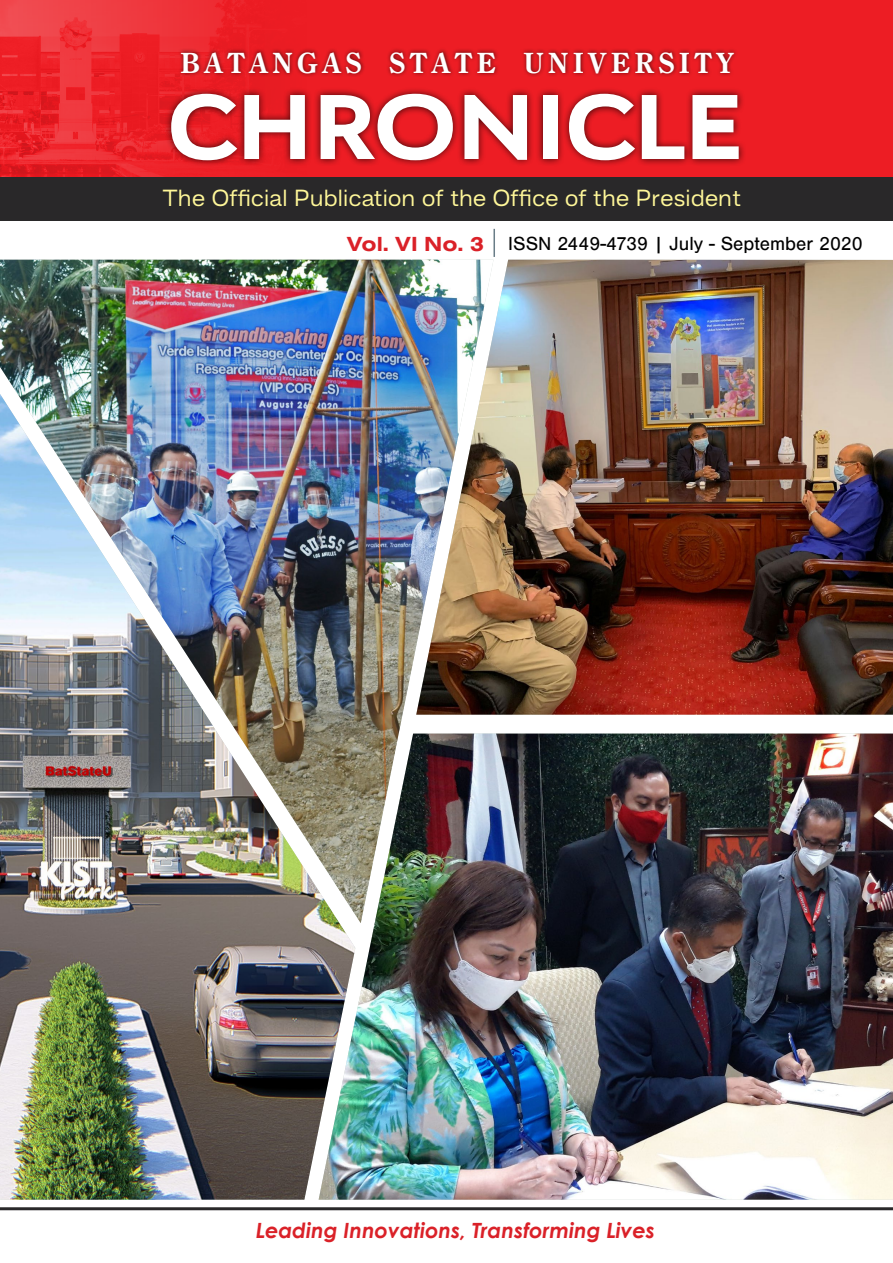
<style>
.page{position:relative;width:893px;height:1263px;background:#fff}
.page>*{position:absolute;margin:0;border:0;box-sizing:border-box;transform-origin:0 0}
.t1{font:800 96px "URW Geometric Ext";color:#fff}
.t2{font:700 30px "Century Old Sty TEE";color:#fff}
.t3{font:24px "Hando Trial";letter-spacing:.01em;color:#fff799}
.t4{font:italic 700 21px "Century Gothic";color:#da2128}
.t5{font:19.5px "Nimbus Sans Becker T";color:#000}
.s1{font-family:"Nimbus Sans Becker T Ext";font-weight:700;font-size:21px;color:#da2128}
</style>
<div class="page">
<div style="left:0;top:176px;width:893px;height:44px;background:#292829"></div>
<div style="left:0;top:0;width:893px;height:176px;background:#ed1d24"></div>
<img style="left:0;top:0;width:239px;height:176px">
<div style="left:177px;top:48px;width:561px;height:29px;background:#000;opacity:.65"></div>
<div style="left:164px;top:86px;width:582px;height:81px;background:#000;opacity:.75"></div>
<hr style="left:493px;top:229px;width:2px;height:28px;background:#697d87">
<hr style="left:0;top:1207px;width:893px;height:3px;background:#292829">
<img style="left:0;top:260px;width:416px;height:473px">
<img style="left:416px;top:260px;width:477px;height:455px">
<img style="left:0;top:394px;width:355px;height:805px">
<img style="left:319px;top:733px;width:574px;height:466px">
<p class="t2" style="left:180px;top:45px;width:555px">B A T A N G A S S T A T E U N I V E R S I T Y</p>
<h1 class="t1" style="left:167px;top:51px;width:578px">CHRONICLE</h1>
<p class="t3" style="left:163px;top:184px;width:579px">The Official Publication of the Office of the President</p>
<p class="t5" style="left:347px;top:233px;width:517px"><span class="s1">Vol. VI No. 3</span> ISSN 2449-4739 | July - September 2020</p>
<p class="t4" style="left:256px;top:1215px;width:401px">Leading Innovations, Transforming Lives</p>
</div>
